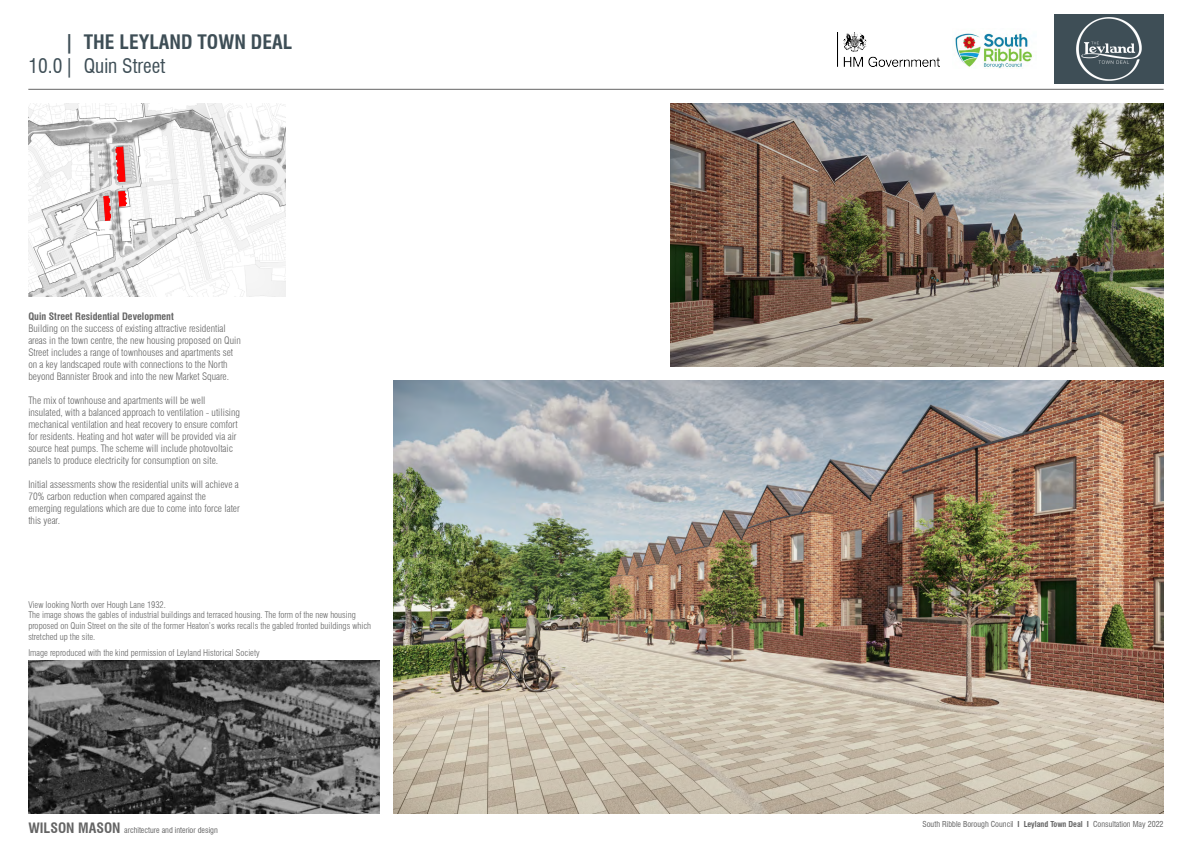
<style>
.page{position:relative;width:1192px;height:842px;background:#fff}
.page>*{position:absolute;margin:0;border:0;box-sizing:border-box;transform-origin:0 0}
.t1{font:700 condensed 19.5px "Swiss 721 BT";color:#3e4e56}
.t2{font:condensed 19.5px "Swiss 721 BT";color:#3e4e56}
.t3{font:300 condensed 10px/11.9px "Swiss 721 BT";color:#646464}
.t4{font:700 condensed 10px "Swiss 721 BT";color:#646464}
.t5{font:300 condensed 9px/10.8px "Swiss 721 BT";color:#646464}
.t6{font:condensed 8px "Swiss 721 BT";color:#646464}
.s1{font-weight:700;font-size:14px}
.s2{font-weight:700}
</style>
<div class="page">
<hr style="left:28px;top:89px;width:1136px;height:1px;background:#646464">
<img style="left:954px;top:33px;width:78px;height:35px">
<div style="left:1054px;top:14px;width:110px;height:70px;background:#3e4e56"></div>
<img style="left:1077px;top:17px;width:64px;height:64px">
<img style="left:837px;top:33px;width:102px;height:34px">
<img style="left:28px;top:661px;width:352px;height:153px">
<img style="left:28px;top:103px;width:258px;height:193px">
<svg style="left:103px;top:196px;width:8px;height:25px"></svg>
<svg style="left:115px;top:147px;width:11px;height:35px"></svg>
<img style="left:221px;top:173px;width:1px;height:23px">
<img style="left:394px;top:380px;width:770px;height:434px">
<img style="left:670px;top:103px;width:494px;height:263px">
<svg style="left:222px;top:167px;width:17px;height:31px"></svg>
<svg style="left:118px;top:191px;width:9px;height:16px"></svg>
<h1 class="t1" style="left:64px;top:34px;width:229px">| THE LEYLAND TOWN DEAL</h1>
<h1 class="t2" style="left:28px;top:58px;width:138px">10.0 | Quin Street</h1>
<p class="t4" style="left:28px;top:313px;width:147px">Quin Street Residential Development</p>
<p class="t3" style="left:28px;top:324px;width:214px">Building on the success of existing attractive residential areas in the town centre, the new housing proposed on Quin Street includes a range of townhouses and apartments set on a key landscaped route with connections to the North beyond Bannister Brook and into the new Market Square.</p>
<p class="t3" style="left:28px;top:396px;width:213px">The mix of townhouse and apartments will be well insulated, with a balanced approach to ventilation - utilising mechanical ventilation and heat recovery to ensure comfort for residents. Heating and hot water will be provided via air source heat pumps. The scheme will include photovoltaic panels to produce electricity for consumption on site.</p>
<p class="t3" style="left:28px;top:479px;width:213px">Initial assessments show the residential units will achieve a 70% carbon reduction when compared against the emerging regulations which are due to come into force later this year.</p>
<p class="t5" style="left:28px;top:600px;width:344px">View looking North over Hough Lane 1932.<br>The image shows the gables of industrial buildings and terraced housing. The form of the new housing proposed on Quin Street on the site of the former Heaton’s works recalls the gabled fronted buildings which stretched up the site.</p>
<p class="t5" style="left:28px;top:648px;width:233px">Image reproduced with the kind permission of Leyland Historical Society</p>
<p class="t6" style="left:28px;top:827px;width:191px"><span class="s1">WILSON MASON</span> architecture and interior design</p>
<p class="t6" style="left:922px;top:821px;width:243px">South Ribble Borough Council <span class="s2">I Leyland Town Deal I</span> Consultation May 2022</p>
</div>
